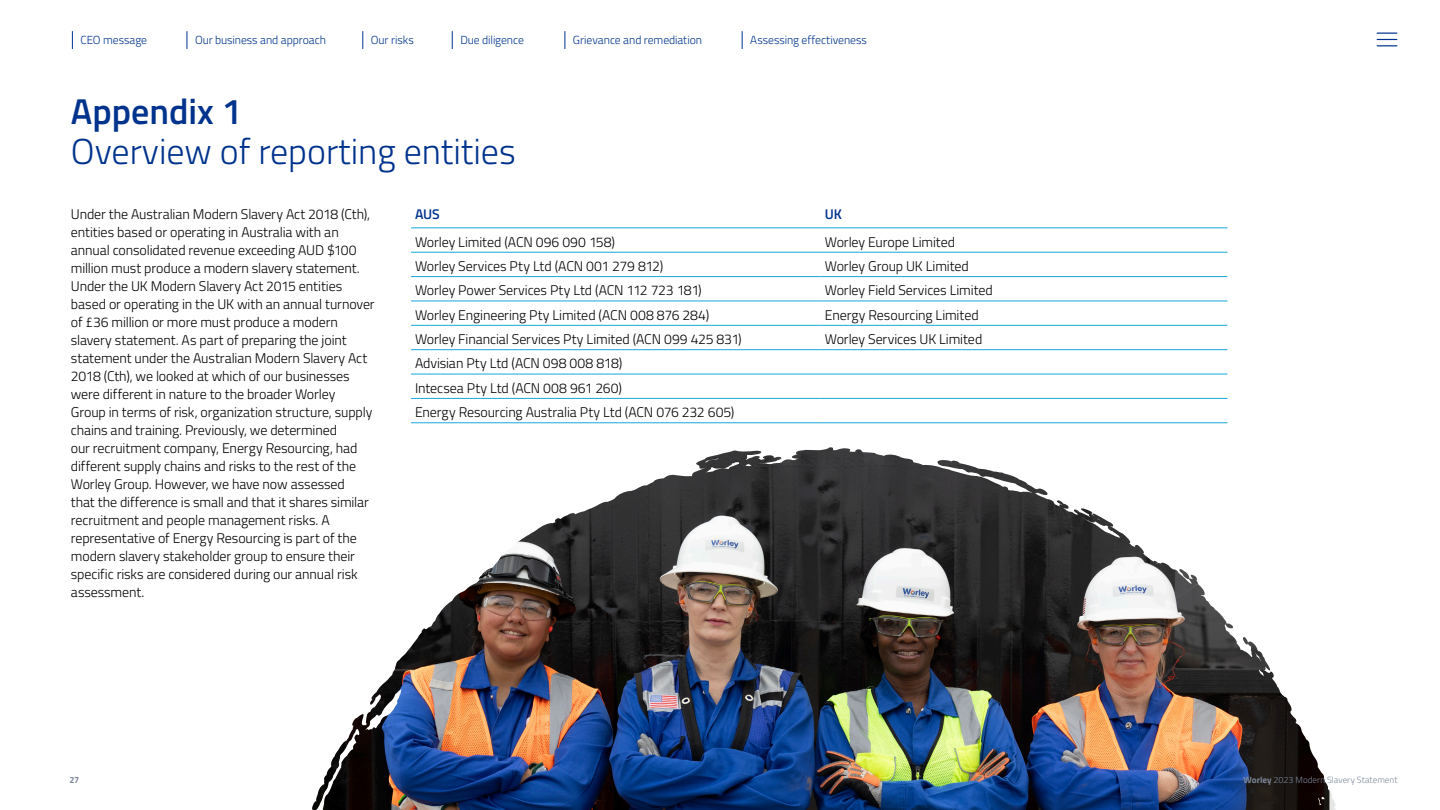
<style>
.page{position:relative;width:1440px;height:810px;background:#fff}
.page>*{position:absolute;margin:0;border:0;box-sizing:border-box;transform-origin:0 0}
.Heading_1{font:300 36px/40px "Titillium Web";color:#00338d}
.Body_copy{font:300 14px/18px "Titillium Web";letter-spacing:-.01em;color:#000}
.Body_copy-2{font:600 14px "Titillium Web";color:#00338d}
.t1{font:300 11.7px "Titillium Web";letter-spacing:-.005em;color:#00338d}
.t2{font:300 9px "Titillium Web";letter-spacing:.005em;color:#7c8797}
.t3{font:700 9px "Titillium Web";color:#7c8797}
.s1{font-weight:600}
.s2{font-weight:700}
</style>
<div class="page">
<hr style="left:411px;top:276px;width:408px;height:1px;background:#15a8db">
<hr style="left:411px;top:301px;width:408px;height:1px;background:#15a8db">
<hr style="left:411px;top:325px;width:408px;height:1px;background:#15a8db">
<hr style="left:411px;top:350px;width:408px;height:1px;background:#15a8db">
<hr style="left:411px;top:374px;width:408px;height:1px;background:#15a8db">
<hr style="left:819px;top:252px;width:408px;height:1px;background:#15a8db">
<hr style="left:819px;top:276px;width:408px;height:1px;background:#15a8db">
<hr style="left:819px;top:301px;width:408px;height:1px;background:#15a8db">
<hr style="left:819px;top:325px;width:408px;height:1px;background:#15a8db">
<hr style="left:819px;top:350px;width:408px;height:1px;background:#15a8db">
<hr style="left:819px;top:374px;width:408px;height:1px;background:#15a8db">
<hr style="left:411px;top:398px;width:408px;height:1px;background:#15a8db">
<hr style="left:411px;top:422px;width:408px;height:1px;background:#15a8db">
<hr style="left:819px;top:398px;width:408px;height:1px;background:#15a8db">
<hr style="left:819px;top:422px;width:408px;height:1px;background:#15a8db">
<hr style="left:411px;top:252px;width:408px;height:1px;background:#15a8db">
<hr style="left:411px;top:228px;width:408px;height:1px;background:#15a8db">
<hr style="left:819px;top:228px;width:408px;height:1px;background:#15a8db">
<img style="left:312px;top:447px;width:1024px;height:363px">
<img style="left:605px;top:448px;width:224px;height:54px">
<svg style="left:72px;top:31px;width:1px;height:18px"></svg>
<svg style="left:187px;top:31px;width:1px;height:18px"></svg>
<svg style="left:362px;top:31px;width:1px;height:18px"></svg>
<svg style="left:452px;top:31px;width:1px;height:18px"></svg>
<svg style="left:565px;top:31px;width:1px;height:18px"></svg>
<svg style="left:742px;top:31px;width:1px;height:18px"></svg>
<svg style="left:1377px;top:33px;width:20px;height:13px"></svg>
<p class="t1" style="left:81px;top:32px;width:68px">CEO message</p>
<p class="t1" style="left:195px;top:32px;width:132px">Our business and approach</p>
<p class="t1" style="left:371px;top:32px;width:44px">Our risks</p>
<p class="t1" style="left:460px;top:32px;width:65px">Due diligence</p>
<p class="t1" style="left:573px;top:32px;width:131px">Grievance and remediation</p>
<p class="t1" style="left:750px;top:32px;width:118px">Assessing effectiveness</p>
<p class="Heading_1" style="left:71px;top:90px;width:446px"><span class="s1">Appendix 1<br></span>Overview of reporting entities</p>
<p class="Body_copy" style="left:71px;top:205px;width:305px">Under the Australian Modern Slavery Act 2018 (Cth), entities based or operating in Australia with an annual consolidated revenue exceeding AUD $100 million must produce a modern slavery statement.<br>Under the UK Modern Slavery Act 2015 entities based or operating in the UK with an annual turnover of £36 million or more must produce a modern slavery statement. As part of preparing the joint statement under the Australian Modern Slavery Act 2018 (Cth), we looked at which of our businesses were different in nature to the broader Worley<br>Group in terms of risk, organization structure, supply chains and training. Previously, we determined<br>our recruitment company, Energy Resourcing, had different supply chains and risks to the rest of the Worley Group. However, we have now assessed<br>that the difference is small and that it shares similar recruitment and people management risks. A representative of Energy Resourcing is part of the modern slavery stakeholder group to ensure their specific risks are considered during our annual risk assessment.</p>
<p class="Body_copy-2" style="left:415px;top:204px;width:26px">AUS</p>
<p class="Body_copy-2" style="left:825px;top:204px;width:19px">UK</p>
<p class="Body_copy" style="left:415px;top:232px;width:202px">Worley Limited (ACN 096 090 158)</p>
<p class="Body_copy" style="left:825px;top:232px;width:132px">Worley Europe Limited</p>
<p class="Body_copy" style="left:415px;top:256px;width:250px">Worley Services Pty Ltd (ACN 001 279 812)</p>
<p class="Body_copy" style="left:825px;top:256px;width:146px">Worley Group UK Limited</p>
<p class="Body_copy" style="left:415px;top:281px;width:288px">Worley Power Services Pty Ltd (ACN 112 723 181)</p>
<p class="Body_copy" style="left:825px;top:281px;width:170px">Worley Field Services Limited</p>
<p class="Body_copy" style="left:415px;top:305px;width:296px">Worley Engineering Pty Limited (ACN 008 876 284)</p>
<p class="Body_copy" style="left:825px;top:305px;width:155px">Energy Resourcing Limited</p>
<p class="Body_copy" style="left:415px;top:329px;width:328px">Worley Financial Services Pty Limited (ACN 099 425 831)</p>
<p class="Body_copy" style="left:825px;top:329px;width:159px">Worley Services UK Limited</p>
<p class="Body_copy" style="left:415px;top:354px;width:209px">Advisian Pty Ltd (ACN 098 008 818)</p>
<p class="Body_copy" style="left:415px;top:378px;width:209px">Intecsea Pty Ltd (ACN 008 961 260)</p>
<p class="Body_copy" style="left:415px;top:403px;width:321px">Energy Resourcing Australia Pty Ltd (ACN 076 232 605)</p>
<p class="t3" style="left:69px;top:773px;width:11px">27</p>
<p class="t2" style="left:1244px;top:773px;width:155px"><span class="s2">Worley</span> 2023 Modern Slavery Statement</p>
</div>
